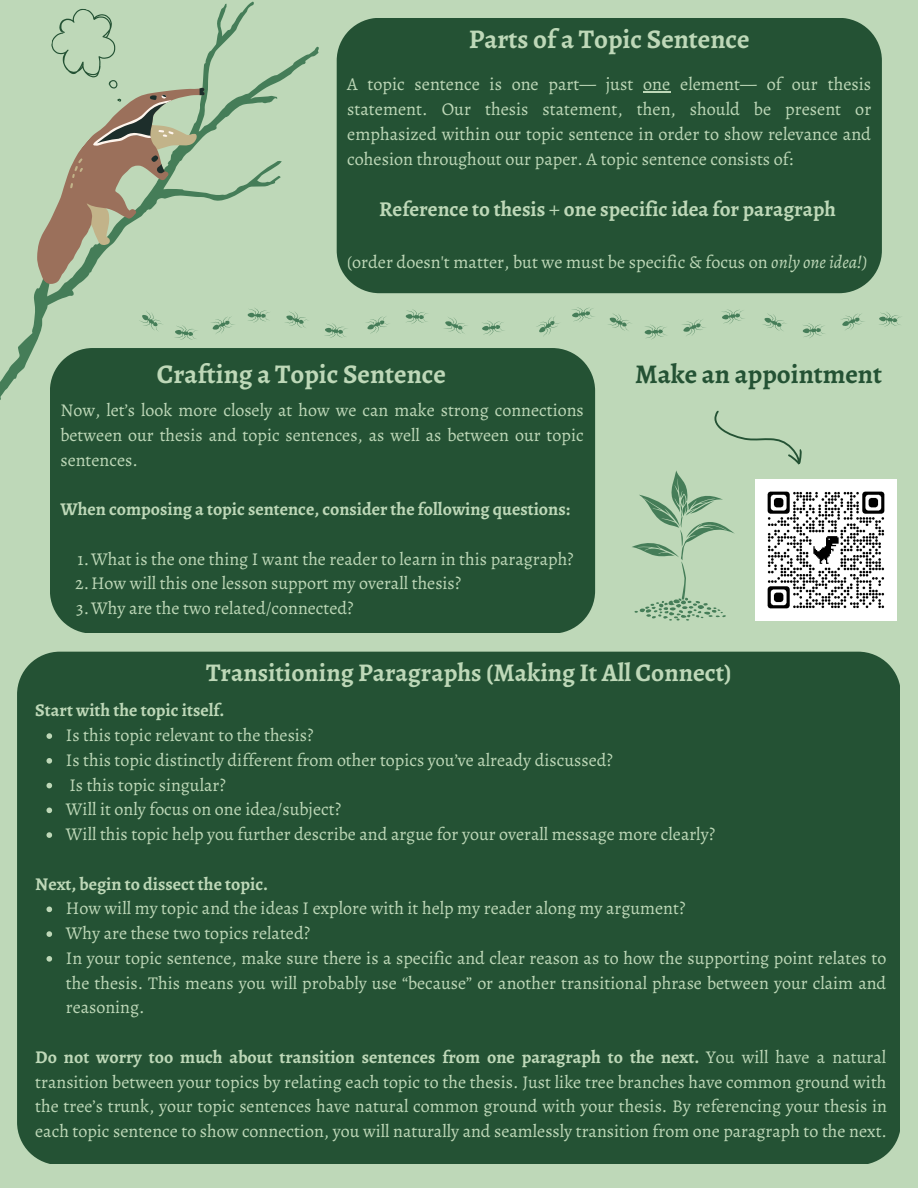
<style>
.page{position:relative;width:918px;height:1188px;background:#bed8b8}
.page>*{position:absolute;margin:0;border:0;box-sizing:border-box;transform-origin:0 0}
.t1{font:700 27px "Alegreya";color:#bed8b8}
.t2{font:700 27px "Alegreya";color:#245234}
.t3{font:700 25.5px "Alegreya";color:#bed8b8}
.t4{font:700 21.15px "Alegreya";color:#bed8b8}
.t5{font:18.15px/24.8px "Alegreya";color:#bed8b8;text-align:justify}
.t6{font:18px/24.8px "Alegreya";color:#bed8b8}
.t7{font:700 18px "Alegreya";color:#bed8b8}
.s1{font-weight:400}
.s2{font-style:italic}
.s3{font-weight:700}
</style>
<div class="page">
<div style="left:357px;top:18px;width:525px;height:275px;background:#245234"></div>
<svg style="left:0;top:1px;width:357px;height:399px"></svg>
<svg style="left:0;top:53px;width:226px;height:245px"></svg>
<svg style="left:42px;top:3px;width:165px;height:245px"></svg>
<div style="left:50px;top:348px;width:545px;height:284px;background:#245234"></div>
<div style="left:17px;top:652px;width:882px;height:512px;background:#245234"></div>
<svg style="left:139px;top:310px;width:25px;height:22px"></svg>
<svg style="left:284px;top:311px;width:26px;height:18px"></svg>
<svg style="left:444px;top:317px;width:23px;height:17px"></svg>
<svg style="left:482px;top:320px;width:22px;height:16px"></svg>
<svg style="left:174px;top:325px;width:25px;height:15px"></svg>
<svg style="left:324px;top:323px;width:25px;height:15px"></svg>
<svg style="left:247px;top:308px;width:24px;height:15px"></svg>
<svg style="left:406px;top:309px;width:22px;height:15px"></svg>
<svg style="left:210px;top:316px;width:26px;height:18px"></svg>
<svg style="left:366px;top:316px;width:23px;height:18px"></svg>
<svg style="left:536px;top:316px;width:23px;height:21px"></svg>
<svg style="left:682px;top:319px;width:24px;height:17px"></svg>
<svg style="left:841px;top:313px;width:23px;height:17px"></svg>
<svg style="left:879px;top:312px;width:21px;height:15px"></svg>
<svg style="left:572px;top:307px;width:22px;height:15px"></svg>
<svg style="left:722px;top:309px;width:22px;height:15px"></svg>
<svg style="left:644px;top:324px;width:23px;height:16px"></svg>
<svg style="left:803px;top:323px;width:22px;height:15px"></svg>
<svg style="left:608px;top:313px;width:24px;height:18px"></svg>
<svg style="left:763px;top:313px;width:23px;height:18px"></svg>
<hr style="left:643px;top:91px;width:27px;height:2px;background:#bed8b8">
<svg style="left:47px;top:733px;width:5px;height:6px"></svg>
<svg style="left:47px;top:758px;width:5px;height:6px"></svg>
<svg style="left:47px;top:783px;width:5px;height:5px"></svg>
<svg style="left:47px;top:808px;width:5px;height:5px"></svg>
<svg style="left:47px;top:832px;width:5px;height:6px"></svg>
<svg style="left:47px;top:907px;width:5px;height:5px"></svg>
<svg style="left:47px;top:931px;width:5px;height:6px"></svg>
<svg style="left:47px;top:956px;width:5px;height:6px"></svg>
<img style="left:807px;top:480px;width:89px;height:140px">
<svg style="left:632px;top:410px;width:175px;height:211px"></svg>
<h1 class="t1" style="left:469px;top:20px;width:282px">Parts of a Topic Sentence</h1>
<p class="t5" style="left:347px;top:72px;width:526px">A topic sentence is one part— just one element— of our thesis statement. Our thesis statement, then, should be present or emphasized within our topic sentence in order to show relevance and cohesion throughout our paper. A topic sentence consists of:</p>
<p class="t4" style="left:379px;top:195px;width:458px">Reference to thesis <span class="s1">+</span> one specific idea for paragraph</p>
<p class="t5" style="left:347px;top:250px;width:522px">(order doesn't matter, but we must be specific &amp; focus on <span class="s2">only one idea!)</span></p>
<h1 class="t1" style="left:157px;top:356px;width:291px">Crafting a Topic Sentence</h1>
<p class="t6" style="left:60px;top:398px;width:525px;text-align:justify">Now, let’s look more closely at how we can make strong connections between our thesis and topic sentences, as well as between our topic sentences.</p>
<p class="t7" style="left:60px;top:497px;width:511px">When composing a topic sentence, consider the following questions:</p>
<p class="t6" style="left:75px;top:546px;width:500px">1.What is the one thing I want the reader to learn in this paragraph?<br>2.How will this one lesson support my overall thesis?<br>3.Why are the two related/connected?</p>
<h1 class="t2" style="left:635px;top:356px;width:249px">Make an appointment</h1>
<h2 class="t3" style="left:206px;top:655px;width:527px">Transitioning Paragraphs (Making It All Connect)</h2>
<p class="t7" style="left:35px;top:698px;width:191px">Start with the topic itself.</p>
<p class="t6" style="left:66px;top:723px;width:651px">Is this topic relevant to the thesis?<br>Is this topic distinctly different from other topics you’ve already discussed?<br>Is this topic singular?<br>Will it only focus on one idea/subject?<br>Will this topic help you further describe and argue for your overall message more clearly?</p>
<p class="t7" style="left:35px;top:871px;width:234px">Next, begin to dissect the topic.</p>
<p class="t6" style="left:66px;top:896px;width:822px">How will my topic and the ideas I explore with it help my reader along my argument?<br>Why are these two topics related?<br>In your topic sentence, make sure there is a specific and clear reason as to how the supporting point relates to the thesis. This means you will probably use “because” or another transitional phrase between your claim and reasoning.</p>
<p class="t6" style="left:35px;top:1044px;width:853px;text-align:justify"><span class="s3">Do not worry too much about transition sentences from one paragraph to the next.</span> You will have a natural transition between your topics by relating each topic to the thesis. Just like tree branches have common ground with the tree’s trunk, your topic sentences have natural common ground with your thesis. By referencing your thesis in each topic sentence to show connection, you will naturally and seamlessly transition from one paragraph to the next.</p>
</div>
